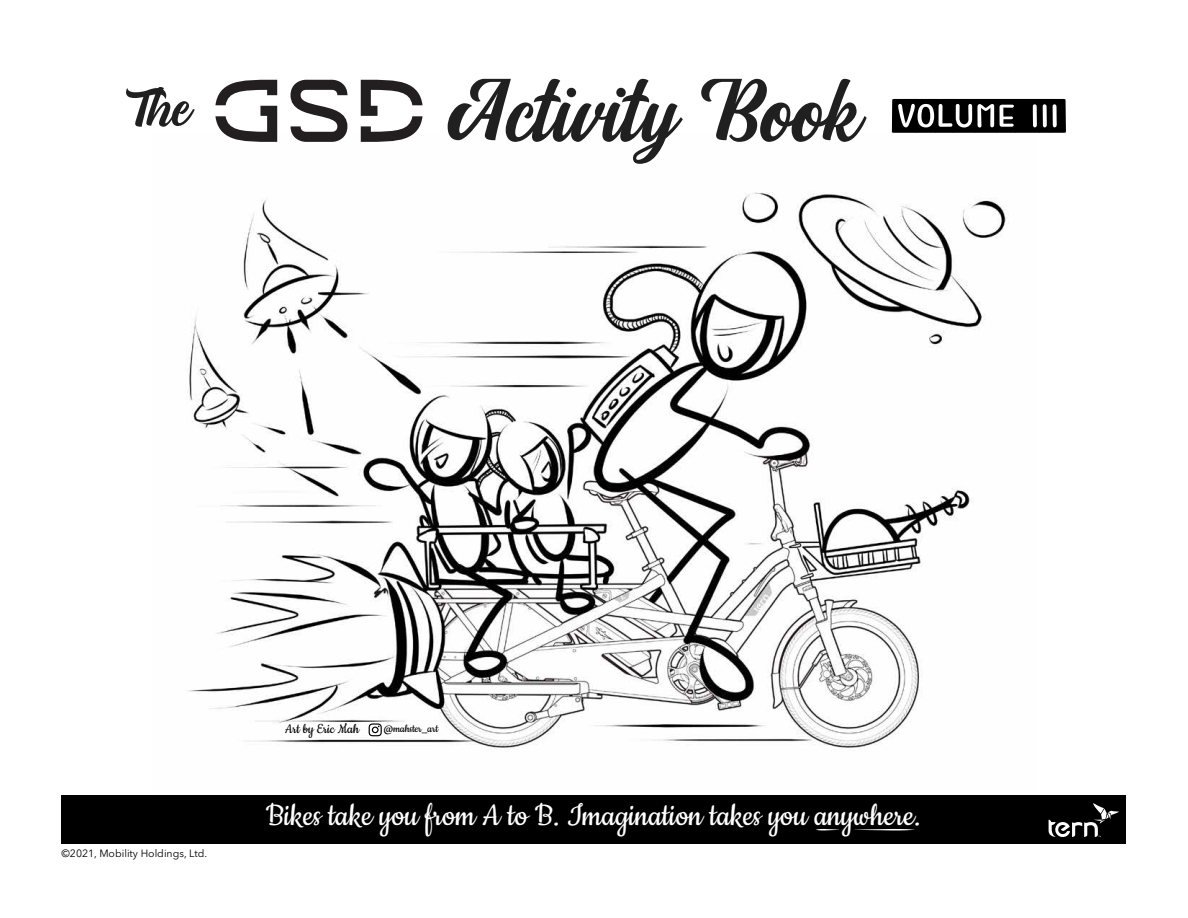
<style>
.page{position:relative;width:1188px;height:918px;background:#fff}
.page>*{position:absolute;margin:0;border:0;box-sizing:border-box;transform-origin:0 0}
.t1{font:79.8px "Allora";color:#202020}
.t2{font:50.25px "Allora";color:#202020}
.t3{font:36px "Cookie";color:#fff}
.t4{font:15.3px "Cookie";color:#000}
.t5{font:12.6px "Cookie";color:#000}
.t6{font:10.5px "Avenir Next LT Pro";color:#000}
</style>
<div class="page">
<svg style="left:65px;top:795px;width:19px;height:1px"></svg>
<svg style="left:92px;top:795px;width:20px;height:1px"></svg>
<img style="left:151px;top:135px;width:886px;height:661px">
<div style="left:62px;top:796px;width:1064px;height:48px;background:#000"></div>
<svg style="left:1049px;top:803px;width:70px;height:34px"></svg>
<svg style="left:816px;top:829px;width:23px;height:2px"></svg>
<svg style="left:854px;top:829px;width:60px;height:2px"></svg>
<svg style="left:291px;top:80px;width:56px;height:62px"></svg>
<svg style="left:215px;top:80px;width:62px;height:62px"></svg>
<svg style="left:361px;top:80px;width:62px;height:62px"></svg>
<svg style="left:892px;top:99px;width:174px;height:34px"></svg>
<svg style="left:369px;top:723px;width:13px;height:13px"></svg>
<h2 class="t2" style="left:122px;top:81px;width:68px">The</h2>
<h1 class="t1" style="left:441px;top:69px;width:415px">Activity Book</h1>
<p class="t4" style="left:285px;top:721px;width:75px">Art by Eric Mah</p>
<p class="t5" style="left:384px;top:722px;width:56px">@mahster_art</p>
<p class="t6" style="left:62px;top:847px;width:147px">©2021, Mobility Holdings, Ltd.</p>
<p class="t3" style="left:266px;top:797px;width:656px">Bikes take you from A to B. Imagination takes you anywhere.</p>
</div>
